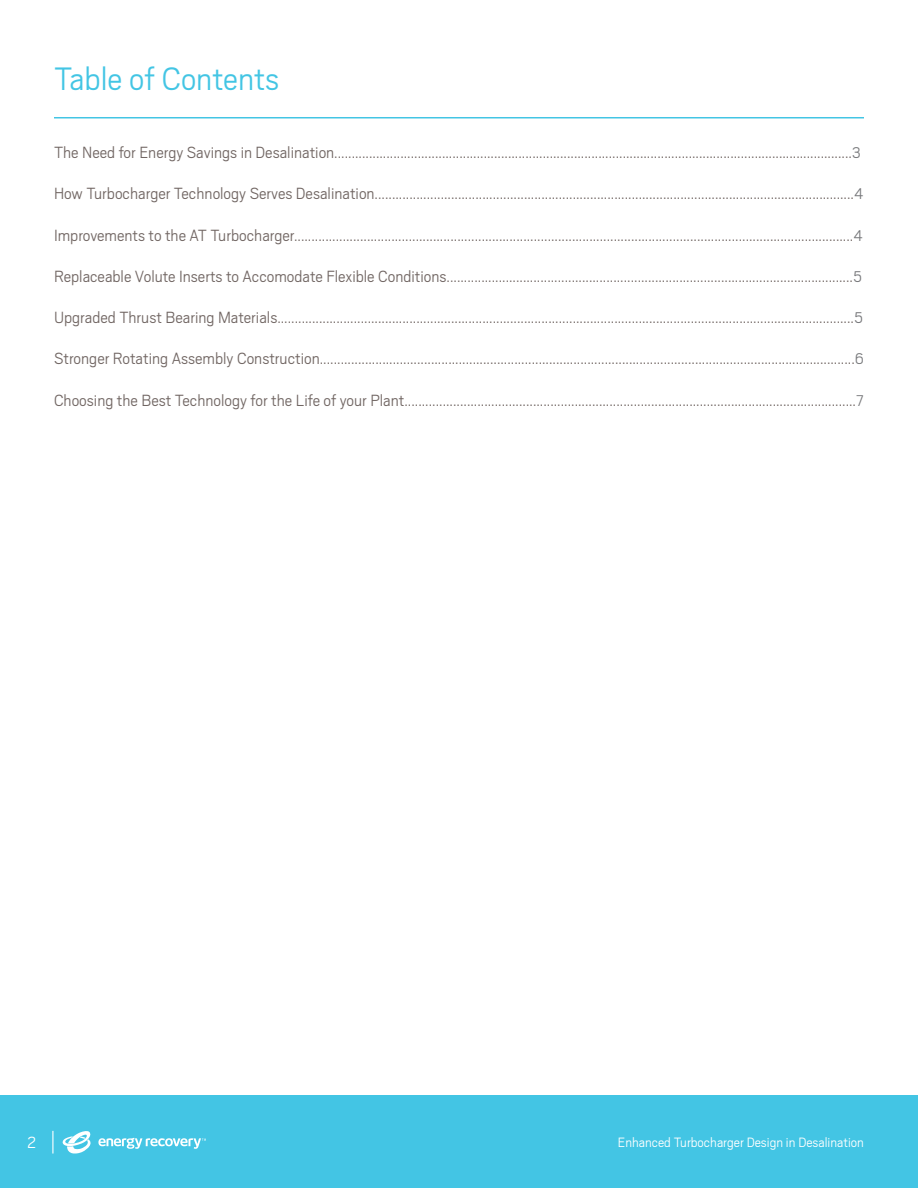
<style>
.page{position:relative;width:918px;height:1188px;background:#fff}
.page>*{position:absolute;margin:0;border:0;box-sizing:border-box;transform-origin:0 0}
.t1{font:300 36px "Scout";color:#43c5e4}
.t2{font:300 18px "Scout";color:#716663}
.t3{font:300 18px "Scout";color:#fff}
.t4{font:300 15px "Scout";color:#fff}
.s1{font-size:17.25px;color:#77787b}
</style>
<div class="page">
<div style="left:0;top:1095px;width:918px;height:93px;background:#43c5e4"></div>
<svg style="left:62px;top:1131px;width:29px;height:23px"></svg>
<svg style="left:98px;top:1138px;width:108px;height:11px"></svg>
<svg style="left:52px;top:1131px;width:1px;height:23px"></svg>
<hr style="left:54px;top:117px;width:810px;height:1px;background:#43c5e4">
<h1 class="t1" style="left:54px;top:60px;width:227px">Table of Contents</h1>
<p class="t2" style="left:54px;top:143px;width:809px">The Need for Energy Savings in Desalination.....................................................................................................................................................<span class="s1">3</span></p>
<p class="t2" style="left:54px;top:184px;width:811px">How Turbocharger Technology Serves Desalination..........................................................................................................................................<span class="s1">4</span></p>
<p class="t2" style="left:54px;top:226px;width:810px">Improvements to the AT Turbocharger.................................................................................................................................................................<span class="s1">4</span></p>
<p class="t2" style="left:54px;top:267px;width:810px">Replaceable Volute Inserts to Accomodate Flexible Conditions.....................................................................................................................<span class="s1">5</span></p>
<p class="t2" style="left:54px;top:308px;width:811px">Upgraded Thrust Bearing Materials......................................................................................................................................................................<span class="s1">5</span></p>
<p class="t2" style="left:54px;top:349px;width:811px">Stronger Rotating Assembly Construction..........................................................................................................................................................<span class="s1">6</span></p>
<p class="t2" style="left:54px;top:391px;width:811px">Choosing the Best Technology for the Life of your Plant..................................................................................................................................<span class="s1">7</span></p>
<p class="t3" style="left:27px;top:1133px;width:11px">2</p>
<p class="t4" style="left:618px;top:1135px;width:248px">Enhanced Turbocharger Design in Desalination</p>
</div>
